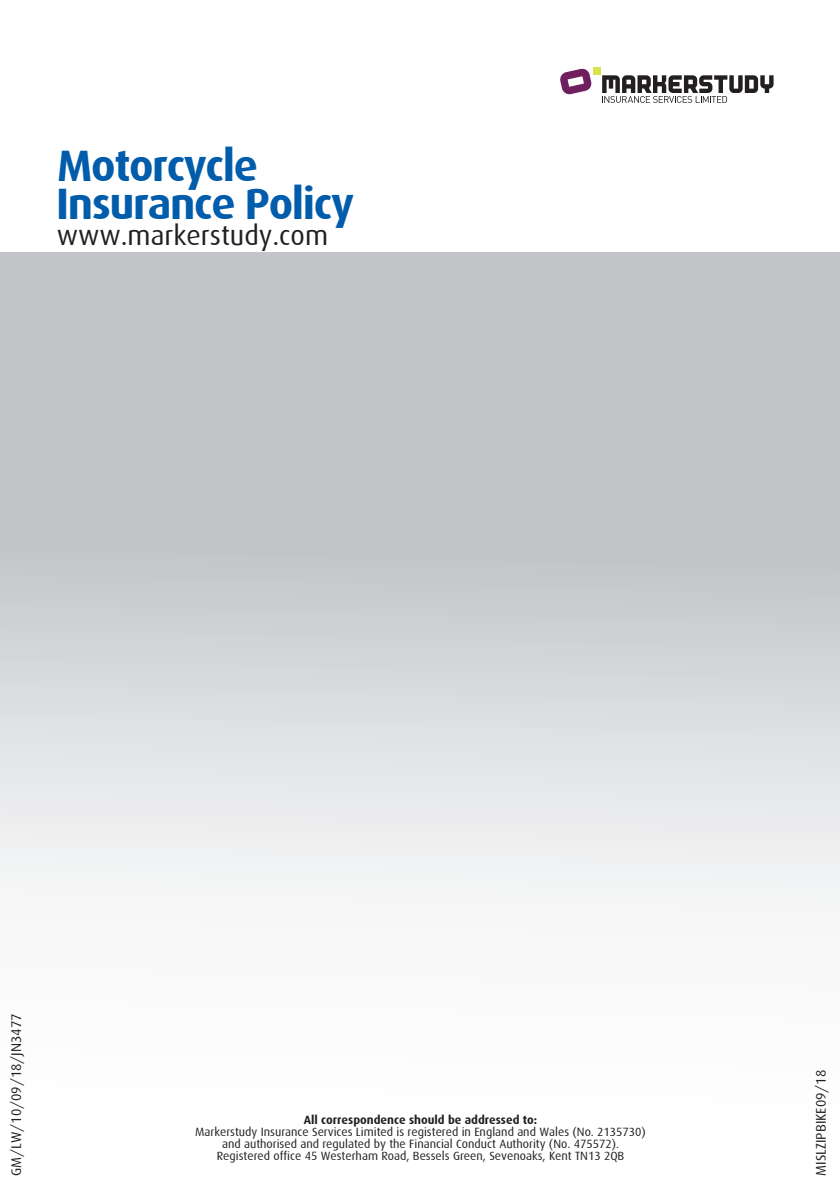
<style>
.page{position:relative;width:840px;height:1191px;background:#fff}
.page>*{position:absolute;margin:0;border:0;box-sizing:border-box;transform-origin:0 0}
.t1{font:700 44px/38px "Dax";letter-spacing:-.03em;color:#015dab}
.t2{font:27.6px "Dax";color:#231f20}
.t3{font:14px "Dax";color:#231f20}
.t4{font:12px/12px "Dax";color:#231f20;text-align:center}
.t5{font:700 12px "Dax";color:#231f20}
</style>
<div class="page">
<div style="left:0;top:252px;width:839px;height:939px;background:linear-gradient(to bottom,#b6b7bb,#fff)"></div>
<svg style="left:560px;top:68px;width:31px;height:27px"></svg>
<div style="left:592px;top:67px;width:8px;height:8px;background:#d9e151"></div>
<svg style="left:602px;top:75px;width:171px;height:28px"></svg>
<h1 class="t1" style="left:56px;top:147px;width:299px">Motorcycle<br>Insurance Policy</h1>
<h2 class="t2" style="left:57px;top:220px;width:273px">www.markerstudy.com</h2>
<p class="t3" style="left:9px;top:1176px;width:164px;rotate:-90deg">GM/LW/10/09/18/JN3477</p>
<p class="t5" style="left:304px;top:1112px;width:235px">All correspondence should be addressed to:</p>
<p class="t4" style="left:195px;top:1125px;width:452px">Markerstudy Insurance Services Limited is registered in England and Wales (No. 2135730) and authorised and regulated by the Financial Conduct Authority (No. 475572).<br>Registered office 45 Westerham Road, Bessels Green, Sevenoaks, Kent TN13 2QB</p>
<p class="t3" style="left:812px;top:1176px;width:108px;rotate:-90deg">MISLZIPBIKE09/18</p>
</div>
